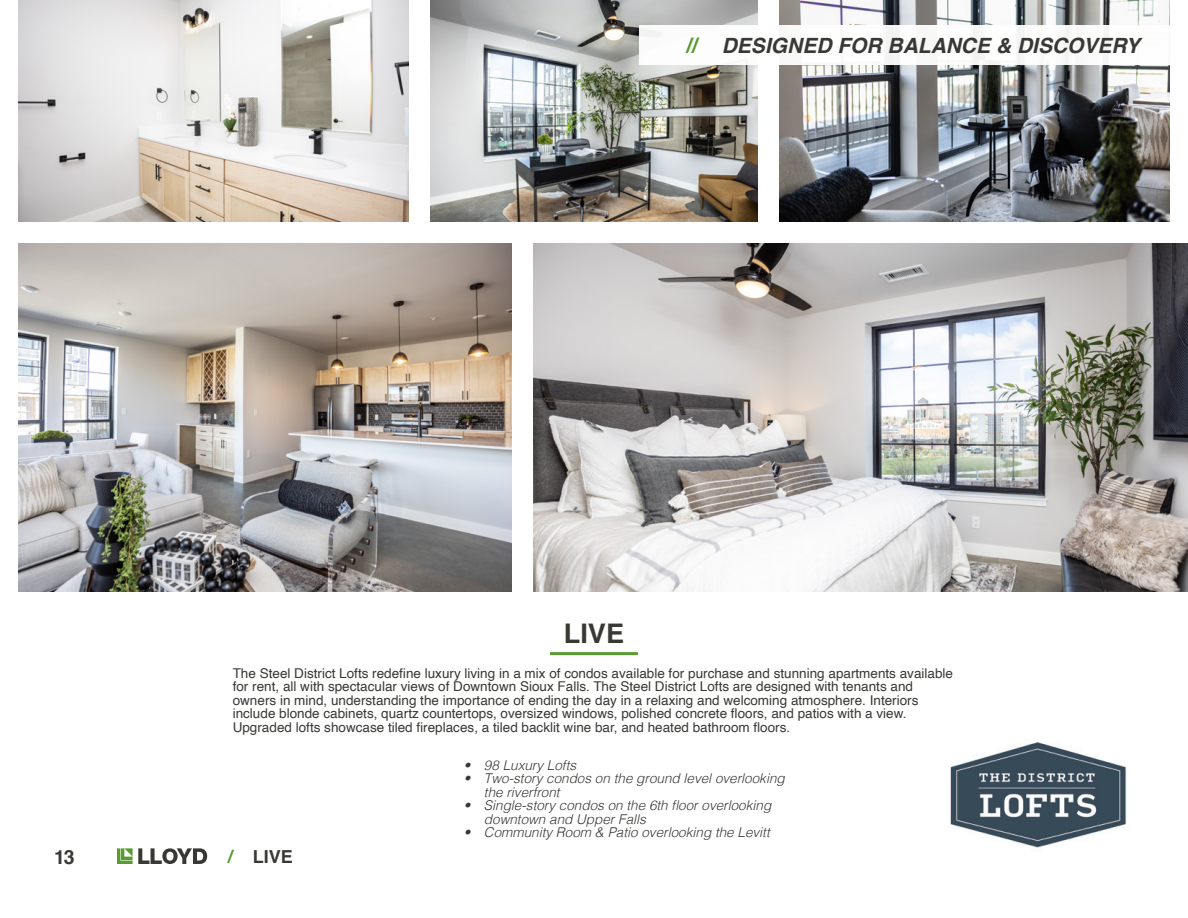
<style>
.page{position:relative;width:1188px;height:918px;background:#fff}
.page>*{position:absolute;margin:0;border:0;box-sizing:border-box;transform-origin:0 0}
.t1{font:700 27px "Helvetica";color:#383935}
.t2{font:italic 700 21px "Helvetica";color:#383935}
.t3{font:700 19.5px "Helvetica";color:#383935}
.t4{font:700 17.85px "Helvetica";color:#383935}
.t5{font:13.5px/13.5px "Helvetica";color:#383935}
.t6{font:italic 300 13.5px/13.5px "Helvetica";color:#383935}
.s1{font-style:normal;color:#589b31}
.s2{font-size:18px;color:#589b31}
</style>
<div class="page">
<img style="left:19px;top:243px;width:493px;height:349px">
<img style="left:534px;top:243px;width:654px;height:349px">
<hr style="left:550px;top:652px;width:88px;height:3px;background:#589b31">
<img style="left:19px;top:0;width:390px;height:222px">
<img style="left:779px;top:0;width:390px;height:222px">
<img style="left:431px;top:0;width:326px;height:222px">
<img style="left:950px;top:741px;width:177px;height:107px">
<div style="left:640px;top:26px;width:548px;height:39px;background:#fff"></div>
<svg style="left:117px;top:848px;width:90px;height:16px"></svg>
<p class="t2" style="left:687px;top:33px;width:455px"><span class="s1">//</span> DESIGNED FOR BALANCE &amp; DISCOVERY</p>
<p class="t1" style="left:564px;top:612px;width:62px">LIVE</p>
<p class="t5" style="left:233px;top:667px;width:722px">The Steel District Lofts redefine luxury living in a mix of condos available for purchase and stunning apartments available for rent, all with spectacular views of Downtown Sioux Falls. The Steel District Lofts are designed with tenants and owners in mind, understanding the importance of ending the day in a relaxing and welcoming atmosphere. Interiors include blonde cabinets, quartz countertops, oversized windows, polished concrete floors, and patios with a view.<br>Upgraded lofts showcase tiled fireplaces, a tiled backlit wine bar, and heated bathroom floors.</p>
<p class="t6" style="left:464px;top:757px;width:114px">• 98 Luxury Lofts</p>
<p class="t6" style="left:484px;top:771px;width:302px;text-indent:-20px">• Two-story condos on the ground level overlooking the riverfront</p>
<p class="t6" style="left:484px;top:798px;width:289px;text-indent:-20px">• Single-story condos on the 6th floor overlooking downtown and Upper Falls</p>
<p class="t6" style="left:464px;top:825px;width:308px">• Community Room &amp; Patio overlooking the Levitt</p>
<p class="t3" style="left:54px;top:841px;width:22px">13</p>
<p class="t4" style="left:228px;top:842px;width:66px"><span class="s2">/</span> LIVE</p>
</div>
